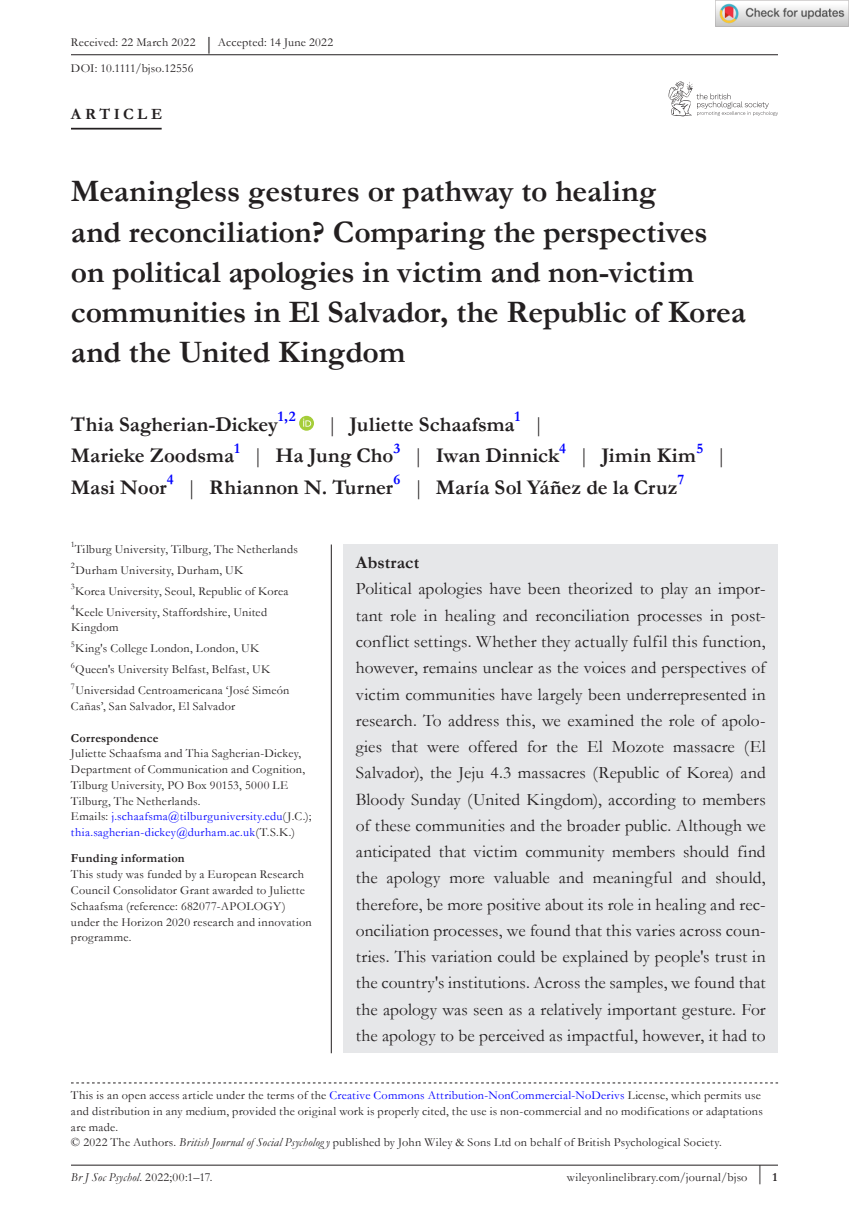
<style>
.page{position:relative;width:849px;height:1221px;background:#fff}
.page>*{position:absolute;margin:0;border:0;box-sizing:border-box;transform-origin:0 0}
.t1{font:700 31.5px/40.2px "Garamond";letter-spacing:-.005em;color:#231f20}
.t2{font:700 21px/31.5px "Garamond";color:#231f20}
.t3{font:17.5px/26.2px "Garamond";letter-spacing:.005em;color:#231f20;text-align:justify}
.t4{font:700 17.5px "Garamond";letter-spacing:.01em;color:#231f20}
.t5{font:700 15.75px "Garamond";letter-spacing:.22em;color:#231f20}
.t6{font:12.25px/15.8px "Garamond";letter-spacing:.02em;color:#231f20}
.t7{font:700 12.25px "Garamond";letter-spacing:.02em;color:#231f20}
.s1{font-size:18.38px}
.s2{font-weight:400}
.s3{color:#00f}
.s4{font-style:italic}
.s5{font-weight:700}
</style>
<div class="page">
<hr style="left:71px;top:1164px;width:706px;height:1px;background:#231f20">
<svg style="left:668px;top:82px;width:109px;height:34px"></svg>
<hr style="left:71px;top:128px;width:91px;height:1px;background:#231f20">
<svg style="left:299px;top:416px;width:15px;height:14px"></svg>
<svg style="left:303px;top:418px;width:8px;height:8px"></svg>
<hr style="left:71px;top:54px;width:706px;height:1px;background:#231f20">
<div style="left:343px;top:544px;width:434px;height:509px;background:#e6e7e9"></div>
<hr style="left:331px;top:544px;width:1px;height:509px;background:#231f20">
<svg style="left:71px;top:1082px;width:706px;height:1px"></svg>
<img style="left:715px;top:0;width:133px;height:26px">
<p class="t6" style="left:71px;top:30px;width:263px;line-height:25.2px">Received: 22 March 2022 <span class="s1">|</span> Accepted: 14 June 2022<br>DOI: 10.1111/bjso.12556</p>
<p class="t5" style="left:71px;top:103px;width:93px">ARTICLE</p>
<h1 class="t1" style="left:71px;top:171px;width:676px">Meaningless gestures or pathway to healing<br>and reconciliation? Comparing the perspectives on political apologies in victim and non-victim communities in El Salvador, the Republic of Korea and the United Kingdom</h1>
<h2 class="t2" style="left:71px;top:408px;width:226px">Thia Sagherian-Dickey<sup>1,2</sup></h2>
<h2 class="t2" style="left:71px;top:408px;width:657px;text-indent:256px"><span class="s2">|</span> Juliette Schaafsma<sup>1</sup> <span class="s2">|<br></span>Marieke Zoodsma<sup>1</sup> <span class="s2">|</span> Ha Jung Cho<sup>3</sup> <span class="s2">|</span> Iwan Dinnick<sup>4</sup> <span class="s2">|</span> Jimin Kim<sup>5</sup> <span class="s2">|<br></span>Masi Noor<sup>4</sup> <span class="s2">|</span> Rhiannon N. Turner<sup>6</sup> <span class="s2">|</span> María Sol Yáñez de la Cruz<sup>7</sup></h2>
<p class="t6" style="left:71px;top:538px;width:228px;line-height:21px"><sup>1</sup>Tilburg University, Tilburg, The Netherlands <sup>2</sup>Durham University, Durham, UK<br><sup>3</sup>Korea University, Seoul, Republic of Korea <sup>4</sup>Keele University, Staffordshire, United</p>
<p class="t6" style="left:71px;top:616px;width:220px;line-height:21px">Kingdom<br><sup>5</sup>King's College London, London, UK<br><sup>6</sup>Queen's University Belfast, Belfast, UK<br><sup>7</sup>Universidad Centroamericana ‘José Simeón</p>
<p class="t6" style="left:71px;top:698px;width:166px">Cañas’, San Salvador, El Salvador</p>
<p class="t7" style="left:71px;top:729px;width:89px">Correspondence</p>
<p class="t6" style="left:71px;top:745px;width:242px">Juliette Schaafsma and Thia Sagherian-Dickey, Department of Communication and Cognition, Tilburg University, PO Box 90153, 5000 LE Tilburg, The Netherlands.<br>Emails: <span class="s3">j.schaafsma@tilburguniversity.edu</span>(J.C.); <span class="s3">thia.sagherian-dickey@durham.ac.uk</span>(T.S.K.)</p>
<p class="t7" style="left:71px;top:850px;width:115px">Funding information</p>
<p class="t6" style="left:71px;top:866px;width:242px">This study was funded by a European Research Council Consolidator Grant awarded to Juliette Schaafsma (reference: 682077-APOLOGY) under the Horizon 2020 research and innovation programme.</p>
<h3 class="t4" style="left:356px;top:550px;width:65px">Abstract</h3>
<p class="t3" style="left:356px;top:575px;width:411px">Political apologies have been theorized to play an impor&shy;tant role in healing and reconciliation processes in post&shy;conflict settings. Whether they actually fulfil this function, however, remains unclear as the voices and perspectives of victim communities have largely been underrepresented in research. To address this, we examined the role of apolo&shy;gies that were offered for the El Mozote massacre (El Salvador), the Jeju 4.3 massacres (Republic of Korea) and Bloody Sunday (United Kingdom), according to members of these communities and the broader public. Although we anticipated that victim community members should find the apology more valuable and meaningful and should, therefore, be more positive about its role in healing and rec&shy;onciliation processes, we found that this varies across coun&shy;tries. This variation could be explained by people's trust in the country's institutions. Across the samples, we found that the apology was seen as a relatively important gesture. For the apology to be perceived as impactful, however, it had to</p>
<p class="t6" style="left:71px;top:1086px;width:693px">This is an open access article under the terms of the <span class="s3">Creative Commons Attribution-NonCommercial-NoDerivs</span> License, which permits use and distribution in any medium, provided the original work is properly cited, the use is non-commercial and no modifications or adaptations are made.<br>© 2022 The Authors. <span class="s4">British Journal of Social Psycholog y</span> published by John Wiley &amp; Sons Ltd on behalf of British Psychological Society.</p>
<p class="t6" style="left:71px;top:1169px;width:143px"><span class="s4">Br J Soc Psychol</span>. 2022;00:1–17.</p>
<p class="t6" style="left:566px;top:1169px;width:212px">wileyonlinelibrary.com/journal/bjso <sup>|</sup> <span class="s5">1</span></p>
</div>
